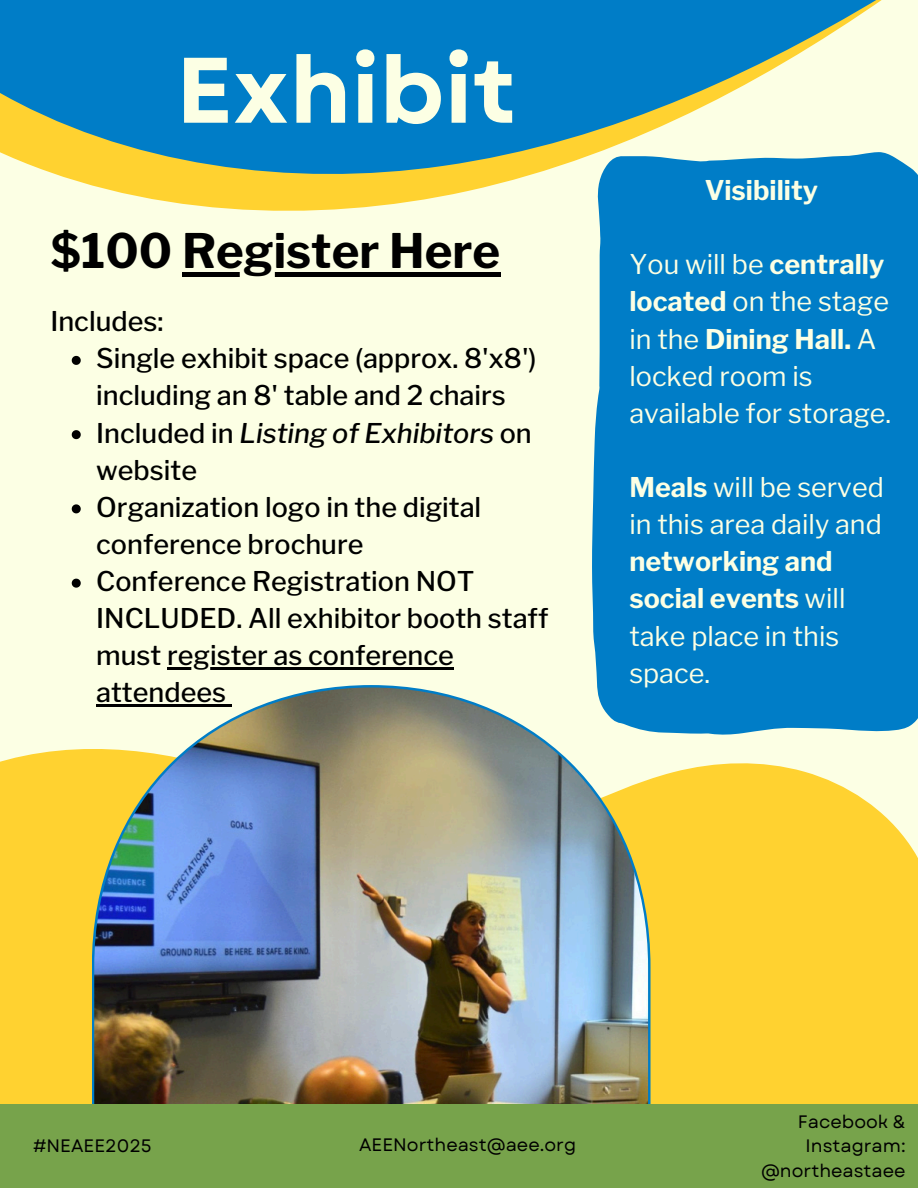
<style>
.page{position:relative;width:918px;height:1188px;background:#fcffe4}
.page>*{position:absolute;margin:0;border:0;box-sizing:border-box;transform-origin:0 0}
.t1{font:700 92.85px "Garet";color:#fcffe4}
.t2{font:700 47.25px "Libre Franklin";color:#000}
.t3{font:500 27px/37.2px "Libre Franklin";color:#000}
.t4{font:27px/37.2px "Libre Franklin";color:#fcffe4}
.t5{font:700 27px "Libre Franklin";color:#fcffe4}
.t6{font:18px/24.3px "Garet";color:#000;text-align:right}
.s1{font-style:italic}
.s2{font-weight:700}
</style>
<div class="page">
<svg style="left:102px;top:188px;width:379px;height:23px;fill:#ffd230"></svg>
<svg style="left:0;top:0;width:882px;height:188px;background:#479bb6"></svg>
<svg style="left:0;top:749px;width:918px;height:356px;background:#fed53d"></svg>
<img style="left:92px;top:685px;width:559px;height:420px">
<div style="left:0;top:1105px;width:918px;height:83px;background:#77a34b"></div>
<div style="left:592px;top:152px;width:326px;height:583px;background:#007dc7"></div>
<hr style="left:182px;top:272px;width:318px;height:4px;background:#000">
<svg style="left:72px;top:356px;width:9px;height:9px"></svg>
<svg style="left:72px;top:430px;width:9px;height:9px"></svg>
<svg style="left:72px;top:504px;width:9px;height:9px"></svg>
<svg style="left:72px;top:579px;width:9px;height:9px"></svg>
<hr style="left:167px;top:668px;width:287px;height:2px;background:#000">
<hr style="left:96px;top:705px;width:130px;height:2px;background:#000">
<svg style="left:226px;top:705px;width:6px;height:2px"></svg>
<h1 class="t1" style="left:176px;top:23px;width:341px">Exhibit</h1>
<p class="t2" style="left:50px;top:223px;width:451px">$100 Register Here</p>
<h4 class="t3" style="left:50px;top:303px;width:115px">Includes:</h4>
<h4 class="t3" style="left:96px;top:340px;width:442px">Single exhibit space (approx. 8'x8') including an 8' table and 2 chairs</h4>
<h2 class="t3" style="left:96px;top:414px;width:437px">Included in <span class="s1">Listing of Exhibitors</span> on website</h2>
<h3 class="t3" style="left:96px;top:488px;width:387px">Organization logo in the digital conference brochure</h3>
<p class="t3" style="left:96px;top:563px;width:454px">Conference Registration NOT<br>INCLUDED. All exhibitor booth staff must register as conference</p>
<p class="t3" style="left:96px;top:674px;width:131px">attendees</p>
<p class="t5" style="left:705px;top:174px;width:115px">Visibility</p>
<p class="t4" style="left:629px;top:246px;width:263px">You will be <span class="s2">centrally located</span> on the stage in the <span class="s2">Dining Hall.</span> A locked room is available for storage.</p>
<p class="t4" style="left:629px;top:469px;width:256px"><span class="s2">Meals</span> will be served in this area daily and <span class="s2">networking and social events</span> will take place in this space.</p>
<h5 class="t6" style="left:33px;top:1134px;width:120px">#NEAEE2025</h5>
<p class="t6" style="left:359px;top:1132px;width:219px">AEENortheast@aee.org</p>
<p class="t6" style="left:761px;top:1110px;width:146px">Facebook &amp;<br>Instagram: @northeastaee</p>
</div>
